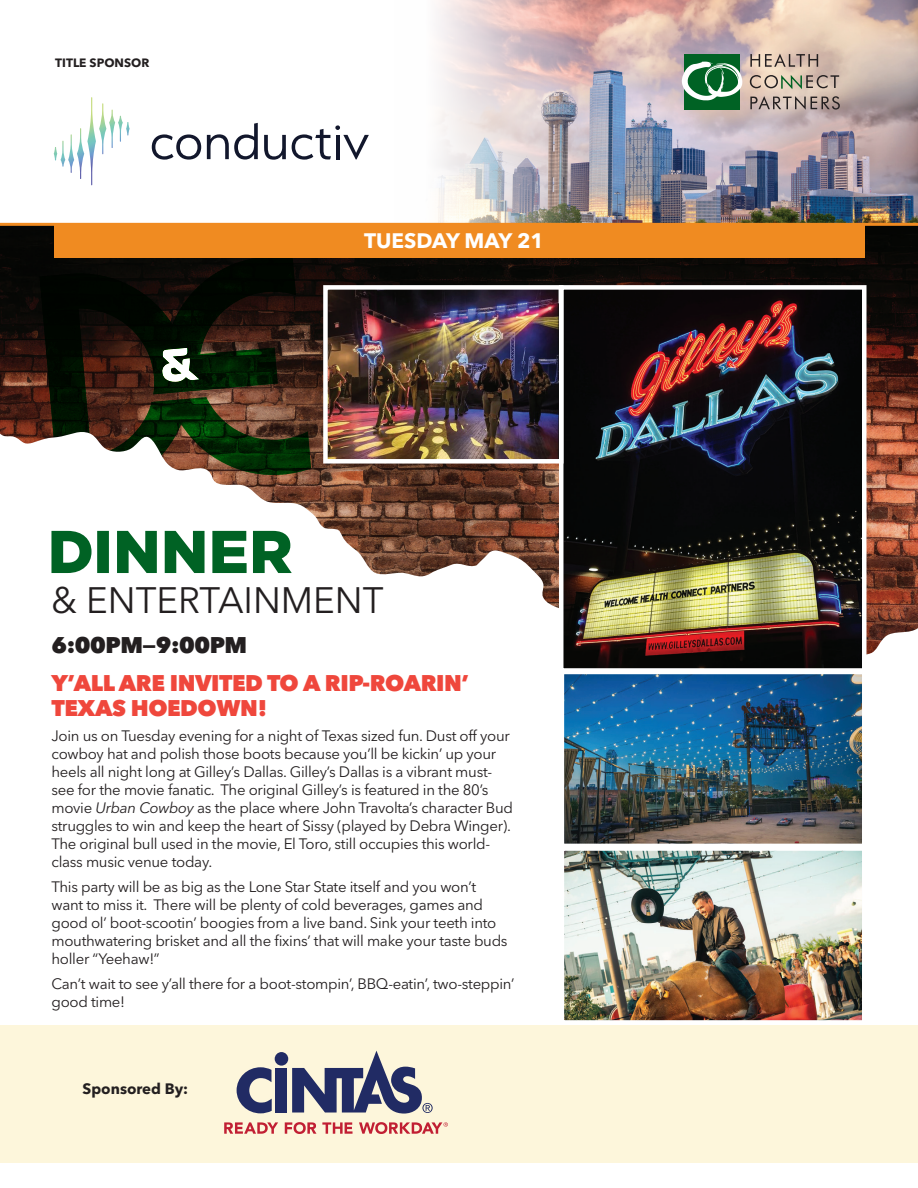
<style>
.page{position:relative;width:918px;height:1188px;background:#fff}
.page>*{position:absolute;margin:0;border:0;box-sizing:border-box;transform-origin:0 0}
.t1{font:36.45px "Avenir Next LT Pro";color:#231f20}
.t2{font:800 22.5px/25.5px "Avenir Next LT Pro";letter-spacing:-.02em;color:#ef473c}
.t3{font:800 22.5px "Avenir Next LT Pro";letter-spacing:-.02em;color:#231f20}
.t4{font:700 20.85px "Avenir Next LT Pro";color:#fff}
.t5{font:15px/18px "Avenir Next LT Pro";letter-spacing:-.02em;color:#231f20}
.t6{font:700 15px "Avenir Next LT Pro";color:#231f20}
.t7{font:700 12px "Avenir Next LT Pro";color:#231f20}
.s1{font-style:italic}
</style>
<div class="page">
<img style="left:0;top:226px;width:918px;height:202px">
<svg style="left:40px;top:256px;width:271px;height:172px;background:#20190d"></svg>
<svg style="left:162px;top:348px;width:38px;height:35px"></svg>
<svg style="left:0;top:428px;width:918px;height:226px"></svg>
<img style="left:395px;top:0;width:523px;height:223px">
<svg style="left:750px;top:54px;width:68px;height:13px"></svg>
<svg style="left:750px;top:96px;width:90px;height:14px"></svg>
<div style="left:685px;top:54px;width:55px;height:56px;background:#006224"></div>
<svg style="left:682px;top:62px;width:60px;height:39px"></svg>
<svg style="left:750px;top:75px;width:89px;height:14px"></svg>
<hr style="left:0;top:223px;width:918px;height:3px;background:#f08b21">
<div style="left:54px;top:224px;width:810px;height:34px;background:#f08b21"></div>
<svg style="left:152px;top:134px;width:49px;height:26px"></svg>
<svg style="left:207px;top:123px;width:51px;height:37px"></svg>
<svg style="left:264px;top:135px;width:22px;height:25px"></svg>
<svg style="left:292px;top:125px;width:77px;height:35px"></svg>
<svg style="left:54px;top:97px;width:76px;height:88px"></svg>
<div style="left:0;top:1025px;width:918px;height:138px;background:#fdf6db"></div>
<svg style="left:51px;top:531px;width:241px;height:42px"></svg>
<img style="left:557px;top:283px;width:312px;height:384px">
<img style="left:563px;top:667px;width:299px;height:177px">
<img style="left:564px;top:850px;width:298px;height:171px">
<img style="left:321px;top:283px;width:245px;height:183px">
<svg style="left:224px;top:1122px;width:54px;height:12px"></svg>
<svg style="left:285px;top:1122px;width:31px;height:12px"></svg>
<svg style="left:322px;top:1122px;width:31px;height:12px"></svg>
<svg style="left:237px;top:1067px;width:35px;height:46px"></svg>
<div style="left:275px;top:1068px;width:12px;height:45px;background:#212b64"></div>
<div style="left:275px;top:1052px;width:13px;height:14px;background:#212b64;border-radius:50%"></div>
<svg style="left:292px;top:1051px;width:141px;height:63px"></svg>
<svg style="left:359px;top:1122px;width:89px;height:12px"></svg>
<p class="t7" style="left:55px;top:56px;width:96px">TITLE SPONSOR</p>
<h3 class="t4" style="left:364px;top:228px;width:181px">TUESDAY MAY 21</h3>
<h1 class="t1" style="left:51px;top:578px;width:334px">&amp; ENTERTAINMENT</h1>
<h2 class="t3" style="left:51px;top:631px;width:197px">6:00PM—9:00PM</h2>
<h2 class="t2" style="left:51px;top:670px;width:419px">Y’ALL ARE INVITED TO A RIP-ROARIN’<br>TEXAS HOEDOWN!</h2>
<p class="t5" style="left:51px;top:727px;width:463px">Join us on Tuesday evening for a night of Texas sized fun. Dust off your cowboy hat and polish those boots because you’ll be kickin’ up your heels all night long at Gilley’s Dallas. Gilley’s Dallas is a vibrant must&shy;see for the movie fanatic. The original Gilley’s is featured in the 80’s movie <span class="s1">Urban Cowboy</span> as the place where John Travolta’s character Bud struggles to win and keep the heart of Sissy (played by Debra Winger).<br>The original bull used in the movie, El Toro, still occupies this world&shy;class music venue today.</p>
<p class="t5" style="left:51px;top:878px;width:458px">This party will be as big as the Lone Star State itself and you won’t want to miss it. There will be plenty of cold beverages, games and good ol’ boot-scootin’ boogies from a live band. Sink your teeth into mouthwatering brisket and all the fixins’ that will make your taste buds holler “Yeehaw!”</p>
<p class="t5" style="left:51px;top:974px;width:465px">Can’t wait to see y’all there for a boot-stompin’, BBQ-eatin’, two-steppin’ good time!</p>
<p class="t6" style="left:83px;top:1080px;width:107px">Sponsored By:</p>
</div>
